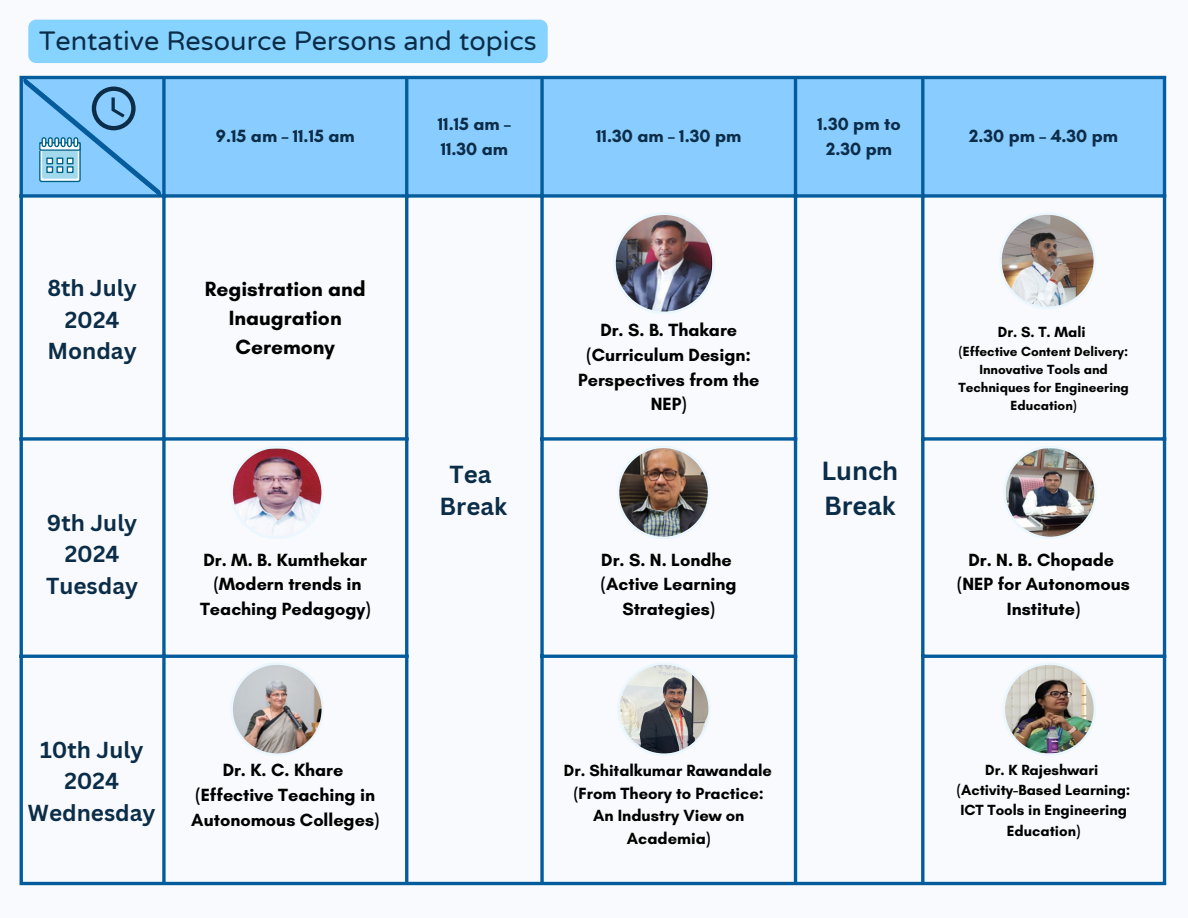
<style>
.page{position:relative;width:1188px;height:918px;background:#f8fafd}
.page>*{position:absolute;margin:0;border:0;box-sizing:border-box;transform-origin:0 0}
.t1{font:27px "Varela Round";color:#0c2d48}
.t2{font:700 25.5px/34.8px "Canva Sans";color:#0c2d48}
.t3{font:700 24px "Canva Sans";color:#0c2d48}
.t4{font:700 22.5px/31.5px "Canva Sans";color:#0c2d48;text-align:center}
.t5{font:700 21px/29.2px "Glacial Indifference";color:#000;text-align:center}
.t6{font:700 18px/24.8px "Glacial Indifference";color:#000;text-align:center}
.t7{font:700 18px/24.8px "Glacial Indifference";color:#0c2d48}
.t8{font:700 16.5px/22.5px "Glacial Indifference";color:#000;text-align:center}
.t9{font:700 15px/20.2px "Glacial Indifference";color:#000;text-align:center}
.t10{font:700 13.5px/18px "Glacial Indifference";color:#000;text-align:center}
</style>
<div class="page">
<div style="left:166px;top:79px;width:997px;height:115px;background:#89ccff"></div>
<hr style="left:20px;top:79px;width:3px;height:803px;background:#055c9d">
<svg style="left:162px;top:79px;width:4px;height:803px;background:#2973ab"></svg>
<hr style="left:405px;top:79px;width:3px;height:803px;background:#055c9d">
<svg style="left:540px;top:79px;width:4px;height:803px;background:#2773ab"></svg>
<hr style="left:794px;top:79px;width:3px;height:803px;background:#055c9d">
<hr style="left:921px;top:79px;width:3px;height:803px;background:#055c9d">
<hr style="left:1163px;top:79px;width:3px;height:803px;background:#055c9d">
<hr style="left:20px;top:76px;width:1146px;height:3px;background:#055c9d">
<svg style="left:23px;top:194px;width:1140px;height:4px;background:#2472ac"></svg>
<svg style="left:23px;top:437px;width:382px;height:4px;background:#2a73ab"></svg>
<svg style="left:540px;top:437px;width:254px;height:4px"></svg>
<svg style="left:924px;top:437px;width:239px;height:4px"></svg>
<hr style="left:20px;top:655px;width:388px;height:3px;background:#055c9d">
<hr style="left:540px;top:655px;width:257px;height:3px;background:#055c9d">
<hr style="left:921px;top:655px;width:245px;height:3px;background:#055c9d">
<hr style="left:20px;top:882px;width:1146px;height:3px;background:#055c9d">
<svg style="left:23px;top:79px;width:141px;height:118px;background:#78baea"></svg>
<div style="left:67px;top:166px;width:7px;height:7px;border:1px solid #006489"></div>
<svg style="left:613px;top:212px;width:102px;height:102px"></svg>
<img style="left:616px;top:215px;width:96px;height:96px;border-radius:50%">
<div style="left:230px;top:446px;width:94px;height:93px;background:#ebf7ff;border-radius:50%"></div>
<img style="left:233px;top:448px;width:88px;height:89px;border-radius:50%">
<div style="left:617px;top:446px;width:93px;height:93px;background:#ebf7ff;border-radius:50%"></div>
<img style="left:619px;top:448px;width:89px;height:89px;border-radius:50%">
<svg style="left:1003px;top:446px;width:94px;height:93px"></svg>
<img style="left:1006px;top:448px;width:88px;height:89px;border-radius:50%">
<div style="left:230px;top:662px;width:94px;height:94px;background:#ebf7ff;border-radius:50%"></div>
<img style="left:233px;top:665px;width:89px;height:88px;border-radius:50%">
<div style="left:28px;top:20px;width:520px;height:43px;background:#87d3ff;border-radius:8px"></div>
<svg style="left:617px;top:662px;width:94px;height:94px"></svg>
<img style="left:620px;top:665px;width:88px;height:88px;border-radius:50%">
<svg style="left:1003px;top:662px;width:93px;height:94px"></svg>
<img style="left:1005px;top:665px;width:89px;height:88px;border-radius:50%">
<div style="left:999px;top:212px;width:97px;height:97px;background:#ebf7ff;border-radius:50%"></div>
<img style="left:1002px;top:215px;width:92px;height:92px;border-radius:50%">
<p class="t1" style="left:39px;top:25px;width:499px">Tentative Resource Persons and topics</p>
<h2 class="t7" style="left:216px;top:124px;width:140px">9.15 am – 11.15 am</h2>
<p class="t7" style="left:438px;top:111px;width:74px">11.15 am –<br>11.30 am</p>
<p class="t7" style="left:596px;top:124px;width:147px">11.30 am – 1.30 pm</p>
<p class="t7" style="left:818px;top:111px;width:85px;text-align:center">1.30 pm to<br>2.30 pm</p>
<p class="t7" style="left:969px;top:124px;width:151px">2.30 pm – 4.30 pm</p>
<p class="t4" style="left:47px;top:272px;width:91px">8th July<br>2024</p>
<p class="t4" style="left:48px;top:335px;width:91px">Monday</p>
<p class="t4" style="left:47px;top:507px;width:92px">9th July<br>2024</p>
<p class="t4" style="left:46px;top:570px;width:93px">Tuesday</p>
<p class="t5" style="left:205px;top:274px;width:162px">Registration and<br>Inaugration<br>Ceremony</p>
<p class="t6" style="left:203px;top:547px;width:165px">Dr. M. B. Kumthekar</p>
<p class="t6" style="left:200px;top:572px;width:172px">(Modern trends in<br>Teaching Pedagogy)</p>
<p class="t3" style="left:450px;top:457px;width:43px">Tea</p>
<p class="t3" style="left:440px;top:490px;width:69px">Break</p>
<p class="t6" style="left:578px;top:317px;width:183px">Dr. S. B. Thakare (Curriculum Design:<br>Perspectives from the<br>NEP)</p>
<p class="t9" style="left:998px;top:322px;width:89px">Dr. S. T. Mali</p>
<p class="t10" style="left:958px;top:342px;width:172px">(Effective Content Delivery:<br>Innovative Tools and<br>Techniques for Engineering<br>Education)</p>
<p class="t6" style="left:601px;top:547px;width:132px">Dr. S. N. Londhe</p>
<p class="t6" style="left:601px;top:572px;width:137px">(Active Learning<br>Strategies)</p>
<h1 class="t2" style="left:821px;top:453px;width:78px">Lunch<br>Break</h1>
<p class="t6" style="left:968px;top:547px;width:147px">Dr. N. B. Chopade</p>
<p class="t6" style="left:957px;top:572px;width:174px">(NEP for Autonomous<br>Institute)</p>
<p class="t4" style="left:40px;top:733px;width:105px">10th July<br>2024</p>
<p class="t4" style="left:28px;top:796px;width:129px">Wednesday</p>
<p class="t6" style="left:223px;top:757px;width:122px">Dr. K. C. Khare</p>
<p class="t6" style="left:191px;top:782px;width:189px;text-align:left">(Effective Teaching in<br>Autonomous Colleges)</p>
<p class="t8" style="left:564px;top:759px;width:210px">Dr. Shitalkumar Rawandale</p>
<p class="t8" style="left:574px;top:782px;width:192px">(From Theory to Practice:<br>An Industry View on<br>Academia)</p>
<p class="t9" style="left:985px;top:760px;width:115px">Dr. K Rajeshwari</p>
<p class="t9" style="left:957px;top:780px;width:175px">(Activity-Based Learning:<br>ICT Tools in Engineering<br>Education)</p>
</div>
